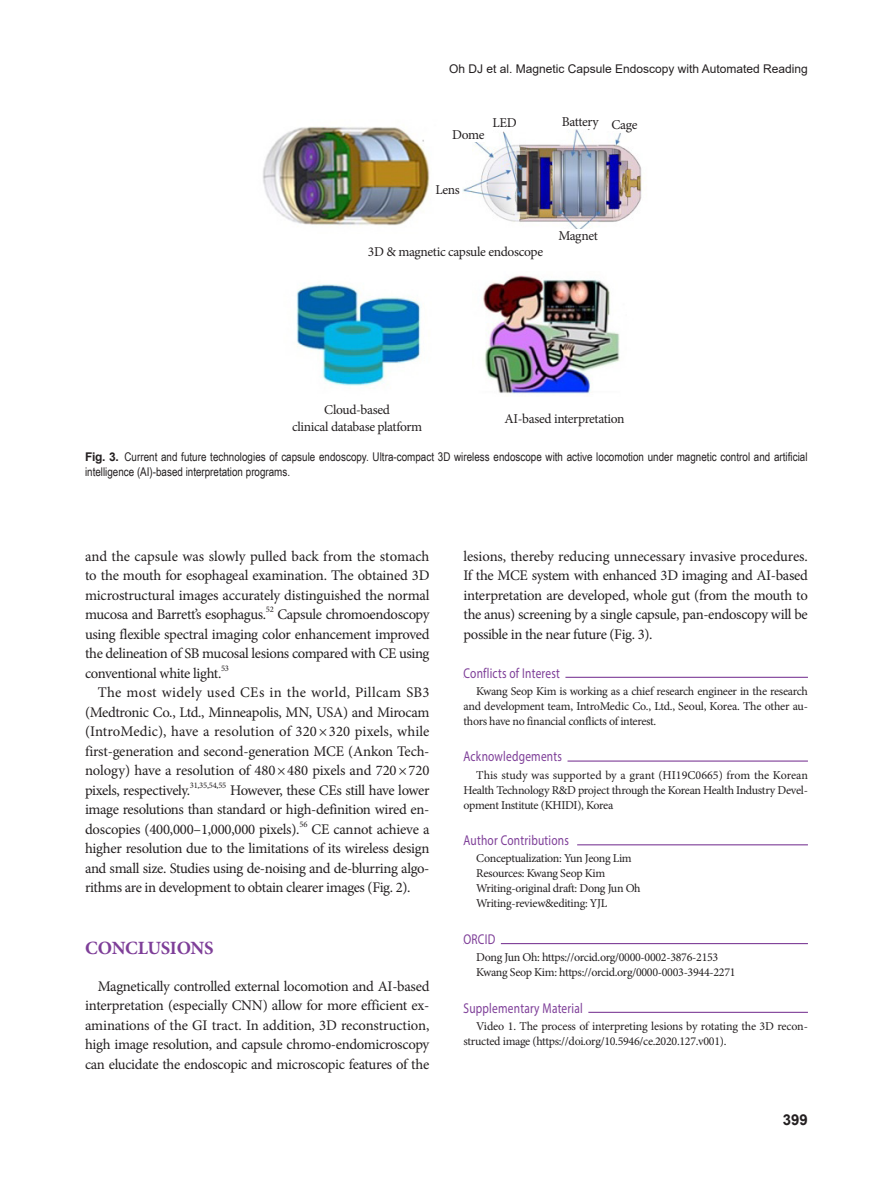
<style>
.page{position:relative;width:893px;height:1191px;background:#fff}
.page>*{position:absolute;margin:0;border:0;box-sizing:border-box;transform-origin:0 0}
.대제목{font:700 18.75px "Minion Pro";letter-spacing:-.02em;color:#7e3e98}
.t1{font:700 15px "Arial";color:#231f20}
.본문{font:14.7px/19.5px "Minion Pro";letter-spacing:-.025em;color:#231f20;text-align:justify}
.소소제목{font:14.25px "Myriad Pro";letter-spacing:.02em;color:#7e3e98;scale:.8 1}
.그림내용_가운데{font:13.5px "Minion Pro";letter-spacing:-.025em;color:#231f20}
.소소제목_내용{font:12px/15px "Minion Pro";letter-spacing:-.025em;color:#231f20;text-align:justify}
.그림제목{font:12px/15px "Arial Narrow";color:#231f20}
.t2{font:12px "Arial";color:#231f20}
.본문-2{font:8.55px "Minion Pro";letter-spacing:-.025em;color:#231f20}
.s1{font-family:"Arial";font-weight:700}
</style>
<div class="page">
<hr style="left:463px;top:677px;width:345px;height:1px;background:#7e3e98">
<div style="left:463px;top:671px;width:102px;height:9px;background:#fff"></div>
<hr style="left:463px;top:760px;width:345px;height:1px;background:#7e3e98">
<div style="left:463px;top:755px;width:104px;height:9px;background:#fff"></div>
<hr style="left:463px;top:844px;width:345px;height:1px;background:#7e3e98">
<div style="left:463px;top:839px;width:114px;height:9px;background:#fff"></div>
<hr style="left:463px;top:943px;width:345px;height:1px;background:#7e3e98">
<div style="left:463px;top:938px;width:38px;height:9px;background:#fff"></div>
<hr style="left:463px;top:1011px;width:345px;height:2px;background:#7e3e98">
<div style="left:463px;top:1006px;width:125px;height:9px;background:#fff"></div>
<img style="left:296px;top:275px;width:324px;height:119px">
<img style="left:263px;top:126px;width:379px;height:103px">
<div style="left:452px;top:128px;width:32px;height:13px;background:#fff"></div>
<div style="left:434px;top:182px;width:27px;height:14px;background:#fff"></div>
<div style="left:562px;top:115px;width:37px;height:14px;background:#fff"></div>
<div style="left:606px;top:117px;width:37px;height:14px;background:#fff"></div>
<div style="left:486px;top:116px;width:37px;height:14px;background:#fff"></div>
<p class="t2" style="left:449px;top:60px;width:360px">Oh DJ et al. Magnetic Capsule Endoscopy with Automated Reading</p>
<p class="그림내용_가운데" style="left:452px;top:126px;width:34px">Dome</p>
<p class="그림내용_가운데" style="left:492px;top:114px;width:26px">LED</p>
<p class="그림내용_가운데" style="left:562px;top:113px;width:39px">Battery</p>
<p class="그림내용_가운데" style="left:611px;top:115px;width:27px">Cage</p>
<p class="그림내용_가운데" style="left:435px;top:180px;width:26px">Lens</p>
<p class="그림내용_가운데" style="left:558px;top:227px;width:41px">Magnet</p>
<p class="그림내용_가운데" style="left:368px;top:242px;width:177px">3D &amp; magnetic capsule endoscope</p>
<p class="그림내용_가운데" style="left:324px;top:401px;width:67px">Cloud-based</p>
<p class="그림내용_가운데" style="left:292px;top:417px;width:132px">clinical database platform</p>
<p class="그림내용_가운데" style="left:505px;top:409px;width:122px">AI-based interpretation</p>
<p class="그림제목" style="left:85px;top:449px;width:724px"><span class="s1">Fig. 3.</span> Current and future technologies of capsule endoscopy. Ultra-compact 3D wireless endoscope with active locomotion under magnetic control and artificial intelligence (AI)-based interpretation programs.</p>
<p class="본문" style="left:85px;top:546px;width:346px">and the capsule was slowly pulled back from the stomach to the mouth for esophageal examination. The obtained 3D microstructural images accurately distinguished the normal mucosa and Barrett’s esophagus.</p>
<p class="본문-2" style="left:266px;top:604px;width:10px">52</p>
<p class="본문" style="left:85px;top:605px;width:346px;text-indent:192px">Capsule chromoendoscopy using flexible spectral imaging color enhancement improved the delineation of SB mucosal lesions compared with CE using conventional white light.</p>
<p class="본문-2" style="left:221px;top:662px;width:10px">53</p>
<p class="본문" style="left:85px;top:683px;width:346px;text-indent:13px">The most widely used CEs in the world, Pillcam SB3 (Medtronic Co., Ltd., Minneapolis, MN, USA) and Mirocam (IntroMedic), have a resolution of 320 ×320 pixels, while first-generation and second-generation MCE (Ankon Tech&shy;nology) have a resolution of 480 ×480 pixels and 720 ×720 pixels, respectively.</p>
<p class="본문-2" style="left:190px;top:779px;width:38px">31,35,54,55</p>
<p class="본문" style="left:85px;top:780px;width:346px;text-indent:145px">However, these CEs still have lower image resolutions than standard or high-definition wired en&shy;doscopies (400,000–1,000,000 pixels).</p>
<p class="본문-2" style="left:299px;top:818px;width:10px">56</p>
<p class="본문" style="left:85px;top:819px;width:346px;text-indent:227px">CE cannot achieve a higher resolution due to the limitations of its wireless design and small size. Studies using de-noising and de-blurring algo&shy;rithms are in development to obtain clearer images (Fig. 2).</p>
<p class="대제목" style="left:85px;top:935px;width:130px">CONCLUSIONS</p>
<p class="본문" style="left:85px;top:976px;width:346px;text-indent:13px">Magnetically controlled external locomotion and AI-based interpretation (especially CNN) allow for more efficient ex&shy;aminations of the GI tract. In addition, 3D reconstruction, high image resolution, and capsule chromo-endomicroscopy can elucidate the endoscopic and microscopic features of the</p>
<p class="본문" style="left:463px;top:546px;width:346px">lesions, thereby reducing unnecessary invasive procedures.<br>If the MCE system with enhanced 3D imaging and AI-based interpretation are developed, whole gut (from the mouth to the anus) screening by a single capsule, pan-endoscopy will be possible in the near future (Fig. 3).</p>
<p class="소소제목" style="left:463px;top:664px;width:122px">Conflicts of Interest</p>
<p class="소소제목_내용" style="left:463px;top:683px;width:346px;text-indent:13px">Kwang Seop Kim is working as a chief research engineer in the research and development team, IntroMedic Co., Ltd., Seoul, Korea. The other au&shy;thors have no financial conflicts of interest.</p>
<p class="소소제목" style="left:463px;top:748px;width:125px">Acknowledgements</p>
<p class="소소제목_내용" style="left:463px;top:767px;width:346px;text-indent:13px">This study was supported by a grant (HI19C0665) from the Korean Health Technology R&amp;D project through the Korean Health Industry Devel&shy;opment Institute (KHIDI), Korea</p>
<p class="소소제목" style="left:463px;top:831px;width:133px">Author Contributions</p>
<p class="소소제목_내용" style="left:476px;top:851px;width:157px">Conceptualization: Yun Jeong Lim</p>
<p class="소소제목_내용" style="left:476px;top:866px;width:130px">Resources: Kwang Seop Kim</p>
<p class="소소제목_내용" style="left:476px;top:881px;width:166px">Writing-original draft: Dong Jun Oh</p>
<p class="소소제목_내용" style="left:476px;top:896px;width:133px">Writing-review&amp;editing: YJL</p>
<p class="소소제목" style="left:463px;top:930px;width:41px">ORCID</p>
<p class="소소제목_내용" style="left:476px;top:950px;width:244px">Dong Jun Oh: https://orcid.org/0000-0002-3876-2153</p>
<p class="소소제목_내용" style="left:476px;top:965px;width:261px">Kwang Seop Kim: https://orcid.org/0000-0003-3944-2271</p>
<p class="소소제목" style="left:463px;top:999px;width:151px">Supplementary Material</p>
<p class="소소제목_내용" style="left:463px;top:1018px;width:346px;text-indent:13px">Video 1. The process of interpreting lesions by rotating the 3D recon&shy;structed image (https://doi.org/10.5946/ce.2020.127.v001).</p>
<p class="t1" style="left:783px;top:1109px;width:27px">399</p>
</div>
